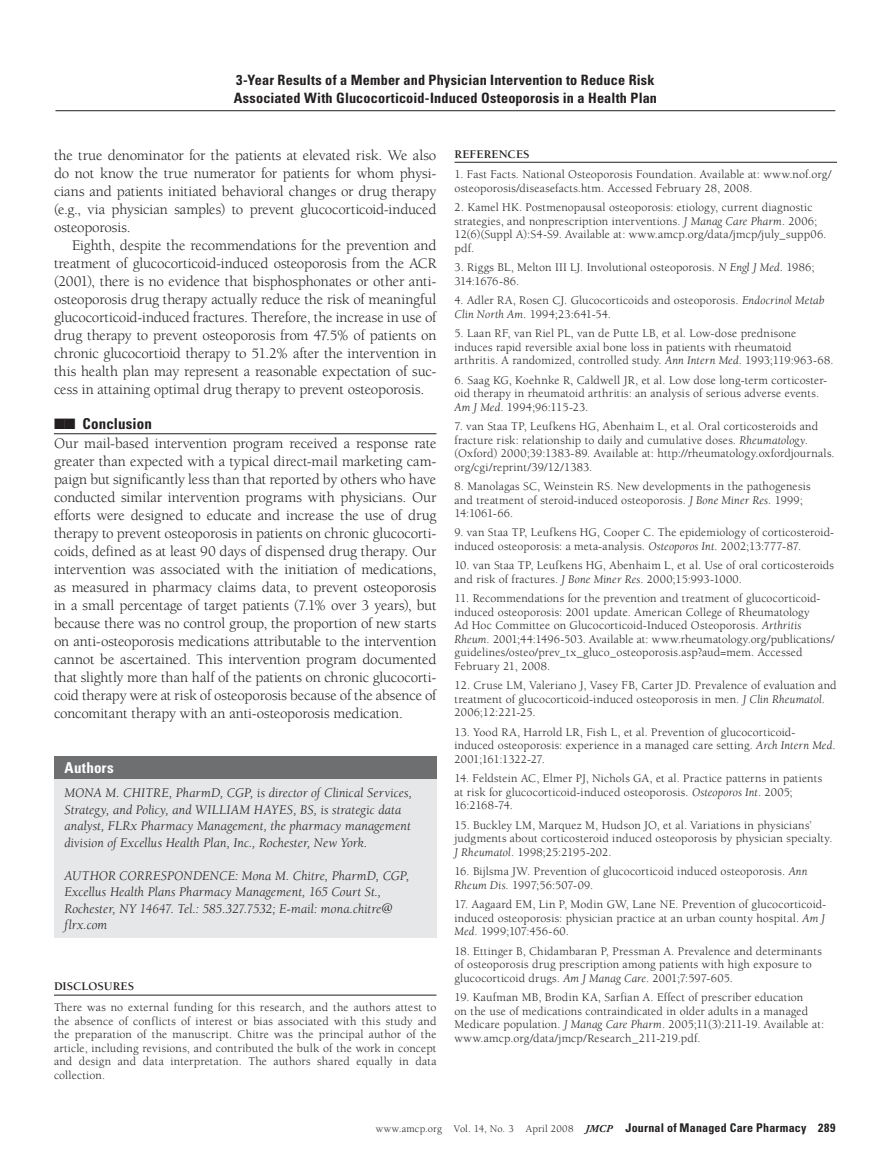
<style>
.page{position:relative;width:891px;height:1175px;background:#fff}
.page>*{position:absolute;margin:0;border:0;box-sizing:border-box;transform-origin:0 0}
.t1{font:15px/18px "Berkeley";letter-spacing:-.01em;color:#231f20;text-align:justify}
.t2{font:700 condensed 15px "Univers";letter-spacing:.01em;color:#231f20}
.t3{font:700 condensed 15px "Univers";letter-spacing:.02em;color:#fff}
.t4{font:700 condensed 14.25px/18px "Univers";letter-spacing:.01em;color:#231f20}
.t5{font:italic 13.5px/16.5px "Berkeley";letter-spacing:.005em;color:#231f20}
.t6{font:12px/13.5px "Berkeley";letter-spacing:.01em;color:#231f20}
.t7{font:700 12px "Berkeley";letter-spacing:.005em;color:#231f20}
.t8{font:10.5px "Berkeley";letter-spacing:.015em;color:#231f20}
.s1{font-style:italic}
.s2{font-family:"Adobe Garamond";font-weight:700;font-style:italic}
.s3{font-family:"Univers";font-weight:700;font-stretch:condensed;font-size:12px}
</style>
<div class="page">
<hr style="left:54px;top:433px;width:382px;height:1px;background:#231f20">
<hr style="left:455px;top:162px;width:382px;height:1px;background:#231f20">
<hr style="left:56px;top:110px;width:779px;height:1px;background:#231f20">
<div style="left:54px;top:778px;width:382px;height:159px;background:#e6e7e8"></div>
<div style="left:54px;top:757px;width:382px;height:22px;background:#6d6f71"></div>
<hr style="left:54px;top:994px;width:382px;height:1px;background:#231f20">
<p class="t4" style="left:234px;top:71px;width:425px">3-Year Results of a Member and Physician Intervention to Reduce Risk<br>Associated With Glucocorticoid-Induced Osteoporosis in a Health Plan</p>
<p class="t1" style="left:54px;top:146px;width:384px">the true denominator for the patients at elevated risk. We also do not know the true numerator for patients for whom physi&shy;cians and patients initiated behavioral changes or drug therapy (e.g., via physician samples) to prevent glucocorticoid-induced osteoporosis.</p>
<p class="t1" style="left:54px;top:236px;width:384px;text-indent:18px">Eighth, despite the recommendations for the prevention and treatment of glucocorticoid-induced osteoporosis from the ACR (2001), there is no evidence that bisphosphonates or other anti&shy;osteoporosis drug therapy actually reduce the risk of meaningful glucocorticoid-induced fractures. Therefore, the increase in use of drug therapy to prevent osteoporosis from 47.5% of patients on chronic glucocortioid therapy to 51.2% after the intervention in this health plan may represent a reasonable expectation of suc&shy;cess in attaining optimal drug therapy to prevent osteoporosis.</p>
<p class="t2" style="left:54px;top:415px;width:99px">■■ Conclusion</p>
<p class="t1" style="left:54px;top:434px;width:384px">Our mail-based intervention program received a response rate greater than expected with a typical direct-mail marketing cam&shy;paign but significantly less than that reported by others who have conducted similar intervention programs with physicians. Our efforts were designed to educate and increase the use of drug therapy to prevent osteoporosis in patients on chronic glucocorti&shy;coids, defined as at least 90 days of dispensed drug therapy. Our intervention was associated with the initiation of medications, as measured in pharmacy claims data, to prevent osteoporosis in a small percentage of target patients (7.1% over 3 years), but because there was no control group, the proportion of new starts on anti-osteoporosis medications attributable to the intervention cannot be ascertained. This intervention program documented that slightly more than half of the patients on chronic glucocorti&shy;coid therapy were at risk of osteoporosis because of the absence of concomitant therapy with an anti-osteoporosis medication.</p>
<p class="t3" style="left:65px;top:758px;width:51px">Authors</p>
<p class="t5" style="left:64px;top:785px;width:349px">MONA M. CHITRE, PharmD, CGP, is director of Clinical Services, Strategy, and Policy, and WILLIAM HAYES, BS, is strategic data analyst, FLRx Pharmacy Management, the pharmacy management division of Excellus Health Plan, Inc., Rochester, New York.</p>
<p class="t5" style="left:64px;top:867px;width:346px">AUTHOR CORRESPONDENCE: Mona M. Chitre, PharmD, CGP, Excellus Health Plans Pharmacy Management, 165 Court St., Rochester, NY 14647. Tel.: 585.327.7532; E-mail: mona.chitre@ flrx.com</p>
<p class="t7" style="left:54px;top:980px;width:74px">DISCLOSURES</p>
<p class="t6" style="left:54px;top:1000px;width:384px;text-align:justify">There was no external funding for this research, and the authors attest to the absence of conflicts of interest or bias associated with this study and the preparation of the manuscript. Chitre was the principal author of the article, including revisions, and contributed the bulk of the work in concept and design and data interpretation. The authors shared equally in data collection.</p>
<p class="t7" style="left:455px;top:147px;width:77px">REFERENCES</p>
<p class="t6" style="left:455px;top:168px;width:378px">1. Fast Facts. National Osteoporosis Foundation. Available at: www.nof.org/ osteoporosis/diseasefacts.htm. Accessed February 28, 2008.</p>
<p class="t6" style="left:455px;top:201px;width:373px">2. Kamel HK. Postmenopausal osteoporosis: etiology, current diagnostic strategies, and nonprescription interventions. <span class="s1">J Manag Care Pharm</span>. 2006; 12(6)(Suppl A):S4-S9. Available at: www.amcp.org/data/jmcp/july_supp06. pdf.</p>
<p class="t6" style="left:455px;top:261px;width:361px">3. Riggs BL, Melton III LJ. Involutional osteoporosis. <span class="s1">N Engl J Med</span>. 1986;<br>314:1676-86.</p>
<p class="t6" style="left:455px;top:294px;width:371px">4. Adler RA, Rosen CJ. Glucocorticoids and osteoporosis. <span class="s1">Endocrinol Metab<br>Clin North Am</span>. 1994;23:641-54.</p>
<p class="t6" style="left:455px;top:327px;width:381px">5. Laan RF, van Riel PL, van de Putte LB, et al. Low-dose prednisone induces rapid reversible axial bone loss in patients with rheumatoid arthritis. A randomized, controlled study. <span class="s1">Ann Intern Med</span>. 1993;119:963-68.</p>
<p class="t6" style="left:455px;top:373px;width:374px">6. Saag KG, Koehnke R, Caldwell JR, et al. Low dose long-term corticoster&shy;oid therapy in rheumatoid arthritis: an analysis of serious adverse events.<br><span class="s1">Am J Med</span>. 1994;96:115-23.</p>
<p class="t6" style="left:455px;top:420px;width:382px">7. van Staa TP, Leufkens HG, Abenhaim L, et al. Oral corticosteroids and fracture risk: relationship to daily and cumulative doses. <span class="s1">Rheumatology</span>. (Oxford) 2000;39:1383-89. Available at: http://rheumatology.oxfordjournals. org/cgi/reprint/39/12/1383.</p>
<p class="t6" style="left:455px;top:480px;width:358px">8. Manolagas SC, Weinstein RS. New developments in the pathogenesis and treatment of steroid-induced osteoporosis. <span class="s1">J Bone Miner Res</span>. 1999;<br>14:1061-66.</p>
<p class="t6" style="left:455px;top:526px;width:381px">9. van Staa TP, Leufkens HG, Cooper C. The epidemiology of corticosteroid&shy;induced osteoporosis: a meta-analysis. <span class="s1">Osteoporos Int</span>. 2002;13:777-87.</p>
<p class="t6" style="left:455px;top:559px;width:381px">10. van Staa TP, Leufkens HG, Abenhaim L, et al. Use of oral corticosteroids and risk of fractures. <span class="s1">J Bone Miner Res</span>. 2000;15:993-1000.</p>
<p class="t6" style="left:455px;top:592px;width:382px">11. Recommendations for the prevention and treatment of glucocorticoid&shy;induced osteoporosis: 2001 update. American College of Rheumatology<br>Ad Hoc Committee on Glucocorticoid-Induced Osteoporosis. <span class="s1">Arthritis Rheum</span>. 2001;44:1496-503. Available at: www.rheumatology.org/publications/ guidelines/osteo/prev_tx_gluco_osteoporosis.asp?aud=mem. Accessed February 21, 2008.</p>
<p class="t6" style="left:455px;top:679px;width:384px">12. Cruse LM, Valeriano J, Vasey FB, Carter JD. Prevalence of evaluation and treatment of glucocorticoid-induced osteoporosis in men. <span class="s1">J Clin Rheumatol</span>.<br>2006;12:221-25.</p>
<p class="t6" style="left:455px;top:725px;width:383px">13. Yood RA, Harrold LR, Fish L, et al. Prevention of glucocorticoid&shy;induced osteoporosis: experience in a managed care setting. <span class="s1">Arch Intern Med</span>.<br>2001;161:1322-27.</p>
<p class="t6" style="left:455px;top:772px;width:369px">14. Feldstein AC, Elmer PJ, Nichols GA, et al. Practice patterns in patients at risk for glucocorticoid-induced osteoporosis. <span class="s1">Osteoporos Int</span>. 2005;<br>16:2168-74.</p>
<p class="t6" style="left:455px;top:818px;width:380px">15. Buckley LM, Marquez M, Hudson JO, et al. Variations in physicians’ judgments about corticosteroid induced osteoporosis by physician specialty.<br><span class="s1">J Rheumatol</span>. 1998;25:2195-202.</p>
<p class="t6" style="left:455px;top:865px;width:355px">16. Bijlsma JW. Prevention of glucocorticoid induced osteoporosis. <span class="s1">Ann<br>Rheum Dis</span>. 1997;56:507-09.</p>
<p class="t6" style="left:455px;top:898px;width:373px;text-align:justify">17. Aagaard EM, Lin P, Modin GW, Lane NE. Prevention of glucocorticoid&shy;induced osteoporosis: physician practice at an urban county hospital. <span class="s1">Am J Med</span>. 1999;107:456-60.</p>
<p class="t6" style="left:455px;top:944px;width:369px">18. Ettinger B, Chidambaran P, Pressman A. Prevalence and determinants of osteoporosis drug prescription among patients with high exposure to glucocorticoid drugs. <span class="s1">Am J Manag Care</span>. 2001;7:597-605.</p>
<p class="t6" style="left:455px;top:990px;width:371px">19. Kaufman MB, Brodin KA, Sarfian A. Effect of prescriber education<br>on the use of medications contraindicated in older adults in a managed Medicare population. <span class="s1">J Manag Care Pharm</span>. 2005;11(3):211-19. Available at: www.amcp.org/data/jmcp/Research_211-219.pdf.</p>
<p class="t8" style="left:376px;top:1123px;width:461px">www.amcp.org Vol. 14, No. 3 April 2008 <span class="s2">JMCP</span> <span class="s3">Journal of Managed Care Pharmacy 289</span></p>
</div>
